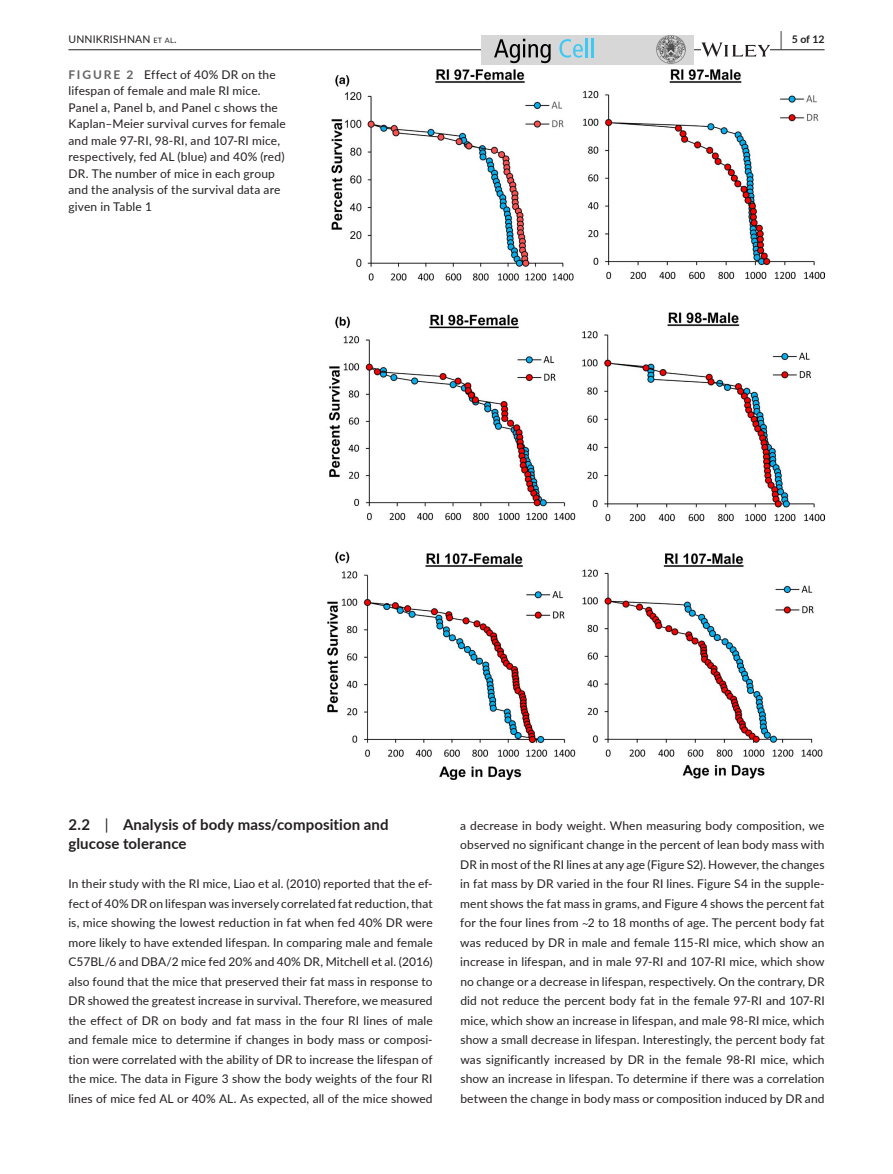
<style>
.page{position:relative;width:893px;height:1174px;background:#fff}
.page>*{position:absolute;margin:0;border:0;box-sizing:border-box;transform-origin:0 0}
.t1{font:700 15px/19.5px "Lato";letter-spacing:.01em;color:#231f20}
.t2{font:12px/19.5px "Lato";letter-spacing:.015em;color:#231f20;text-align:justify}
.t3{font:10.5px "Lato";letter-spacing:.015em;color:#231f20}
.t4{font:700 10.5px "Lato";color:#231f20}
.s1{font-size:7.35px}
.s2{font-size:19.5px}
.s3{font-weight:700;color:#636366}
.s4{font-weight:400}
.s5{font-family:"STIX"}
</style>
<div class="page">
<hr style="left:68px;top:49px;width:756px;height:1px;background:#231f20">
<div style="left:481px;top:35px;width:213px;height:29px;background:#d7d7d7"></div>
<svg style="left:494px;top:39px;width:57px;height:24px"></svg>
<svg style="left:559px;top:39px;width:24px;height:19px"></svg>
<hr style="left:585px;top:38px;width:3px;height:19px;background:#40c8f4">
<svg style="left:591px;top:38px;width:2px;height:19px"></svg>
<img style="left:657px;top:35px;width:28px;height:29px">
<svg style="left:701px;top:42px;width:69px;height:15px"></svg>
<img style="left:327px;top:69px;width:497px;height:710px">
<p class="t3" style="left:68px;top:31px;width:110px">UNNIKRISHNAN <span class="s1">et al</span>.</p>
<p class="t4" style="left:780px;top:31px;width:46px"><span class="s2">|</span> 5 of 12</p>
<p class="t2" style="left:68px;top:66px;width:219px;line-height:16.5px;text-align:left"><span class="s3">FIGURE 2</span> Effect of 40% DR on the lifespan of female and male RI mice.<br>Panel a, Panel b, and Panel c shows the Kaplan–Meier survival curves for female and male 97-RI, 98-RI, and 107-RI mice, respectively, fed AL (blue) and 40% (red)<br>DR. The number of mice in each group and the analysis of the survival data are given in Table 1</p>
<p class="t1" style="left:68px;top:814px;width:322px">2.2 <span class="s4">|</span> Analysis of body mass/composition and glucose tolerance</p>
<p class="t2" style="left:68px;top:873px;width:366px">In their study with the RI mice, Liao et al. (2010) reported that the ef&shy;fect of 40% DR on lifespan was inversely correlated fat reduction, that is, mice showing the lowest reduction in fat when fed 40% DR were more likely to have extended lifespan. In comparing male and female C57BL/6 and DBA/2 mice fed 20% and 40% DR, Mitchell et al. (2016) also found that the mice that preserved their fat mass in response to DR showed the greatest increase in survival. Therefore, we measured the effect of DR on body and fat mass in the four RI lines of male and female mice to determine if changes in body mass or composi&shy;tion were correlated with the ability of DR to increase the lifespan of the mice. The data in Figure 3 show the body weights of the four RI lines of mice fed AL or 40% AL. As expected, all of the mice showed</p>
<p class="t2" style="left:460px;top:815px;width:366px">a decrease in body weight. When measuring body composition, we observed no significant change in the percent of lean body mass with DR in most of the RI lines at any age (Figure S2). However, the changes in fat mass by DR varied in the four RI lines. Figure S4 in the supple&shy;ment shows the fat mass in grams, and Figure 4 shows the percent fat for the four lines from <span class="s5">~</span>2 to 18 months of age. The percent body fat was reduced by DR in male and female 115-RI mice, which show an increase in lifespan, and in male 97-RI and 107-RI mice, which show no change or a decrease in lifespan, respectively. On the contrary, DR did not reduce the percent body fat in the female 97-RI and 107-RI mice, which show an increase in lifespan, and male 98-RI mice, which show a small decrease in lifespan. Interestingly, the percent body fat was significantly increased by DR in the female 98-RI mice, which show an increase in lifespan. To determine if there was a correlation between the change in body mass or composition induced by DR and</p>
</div>
